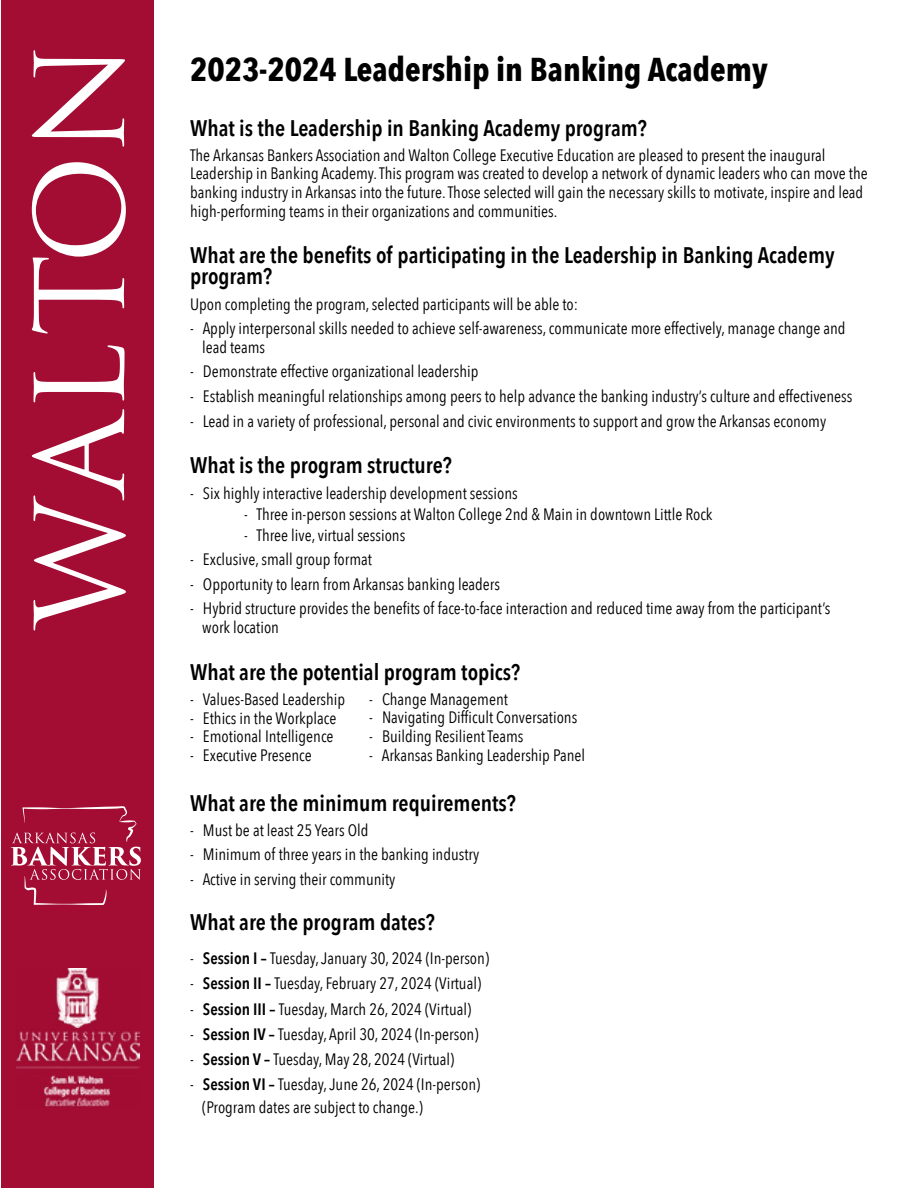
<style>
.page{position:relative;width:918px;height:1188px;background:#fff}
.page>*{position:absolute;margin:0;border:0;box-sizing:border-box;transform-origin:0 0}
.t1{font:120px "Trajan Pro";color:#fff}
.t2{font:700 33px "Avenir Next Condensed";color:#000}
.t3{font:600 22.5px/21.6px "Avenir Next Condensed";color:#000}
.t4{font:16.5px/18.6px "Avenir Next Condensed";color:#000}
.s1{font-weight:600}
</style>
<div class="page">
<div style="left:1px;top:0;width:152px;height:1188px;background:#a30c33"></div>
<img style="left:16px;top:969px;width:124px;height:138px">
<svg style="left:11px;top:806px;width:130px;height:99px"></svg>
<h1 class="t1" style="left:4px;top:629px;width:590px;rotate:-90deg">WALTON</h1>
<h2 class="t2" style="left:190px;top:49px;width:579px">2023-2024 Leadership in Banking Academy</h2>
<h3 class="t3" style="left:190px;top:117px;width:458px">What is the Leadership in Banking Academy program?</h3>
<p class="t4" style="left:190px;top:145px;width:679px">The Arkansas Bankers Association and Walton College Executive Education are pleased to present the inaugural Leadership in Banking Academy. This program was created to develop a network of dynamic leaders who can move the banking industry in Arkansas into the future. Those selected will gain the necessary skills to motivate, inspire and lead high-performing teams in their organizations and communities.</p>
<h3 class="t3" style="left:190px;top:244px;width:646px">What are the benefits of participating in the Leadership in Banking Academy program?</h3>
<p class="t4" style="left:190px;top:294px;width:389px">Upon completing the program, selected participants will be able to:</p>
<p class="t4" style="left:202px;top:318px;width:645px;text-indent:-12px">- Apply interpersonal skills needed to achieve self-awareness, communicate more effectively, manage change and lead teams</p>
<p class="t4" style="left:190px;top:362px;width:290px">- Demonstrate effective organizational leadership</p>
<p class="t4" style="left:190px;top:386px;width:664px">- Establish meaningful relationships among peers to help advance the banking industry’s culture and effectiveness</p>
<p class="t4" style="left:190px;top:411px;width:638px">- Lead in a variety of professional, personal and civic environments to support and grow the Arkansas economy</p>
<h3 class="t3" style="left:190px;top:455px;width:263px">What is the program structure?</h3>
<p class="t4" style="left:190px;top:483px;width:329px">- Six highly interactive leadership development sessions</p>
<p class="t4" style="left:244px;top:504px;width:470px">- Three in-person sessions at Walton College 2nd &amp; Main in downtown Little Rock</p>
<p class="t4" style="left:244px;top:525px;width:163px">- Three live, virtual sessions</p>
<p class="t4" style="left:190px;top:549px;width:183px">- Exclusive, small group format</p>
<p class="t4" style="left:190px;top:574px;width:311px">- Opportunity to learn from Arkansas banking leaders</p>
<p class="t4" style="left:202px;top:599px;width:630px;text-indent:-12px">- Hybrid structure provides the benefits of face-to-face interaction and reduced time away from the participant’s work location</p>
<h3 class="t3" style="left:190px;top:661px;width:332px">What are the potential program topics?</h3>
<p class="t4" style="left:190px;top:689px;width:157px">- Values-Based Leadership</p>
<p class="t4" style="left:190px;top:708px;width:148px">- Ethics in the Workplace</p>
<p class="t4" style="left:190px;top:726px;width:145px">- Emotional Intelligence</p>
<p class="t4" style="left:190px;top:745px;width:123px">- Executive Presence</p>
<h3 class="t3" style="left:190px;top:792px;width:327px">What are the minimum requirements?</h3>
<p class="t4" style="left:190px;top:820px;width:180px">- Must be at least 25 Years Old</p>
<p class="t4" style="left:190px;top:845px;width:291px">- Minimum of three years in the banking industry</p>
<p class="t4" style="left:190px;top:869px;width:207px">- Active in serving their community</p>
<h3 class="t3" style="left:190px;top:911px;width:246px">What are the program dates?</h3>
<p class="t4" style="left:190px;top:948px;width:301px">- <span class="s1">Session I –</span> Tuesday, January 30, 2024 (In-person)</p>
<p class="t4" style="left:190px;top:974px;width:293px">- <span class="s1">Session II –</span> Tuesday, February 27, 2024 (Virtual)</p>
<p class="t4" style="left:190px;top:999px;width:283px">- <span class="s1">Session III –</span> Tuesday, March 26, 2024 (Virtual)</p>
<p class="t4" style="left:190px;top:1024px;width:290px">- <span class="s1">Session IV –</span> Tuesday, April 30, 2024 (In-person)</p>
<p class="t4" style="left:190px;top:1049px;width:266px">- <span class="s1">Session V –</span> Tuesday, May 28, 2024 (Virtual)</p>
<p class="t4" style="left:202px;top:1072px;width:279px;line-height:22.5px;text-indent:-12px">- <span class="s1">Session VI –</span> Tuesday, June 26, 2024 (In-person) (Program dates are subject to change.)</p>
<p class="t4" style="left:369px;top:689px;width:140px">- Change Management</p>
<p class="t4" style="left:369px;top:708px;width:210px">- Navigating Difficult Conversations</p>
<p class="t4" style="left:369px;top:726px;width:156px">- Building Resilient Teams</p>
<p class="t4" style="left:369px;top:745px;width:217px">- Arkansas Banking Leadership Panel</p>
</div>
